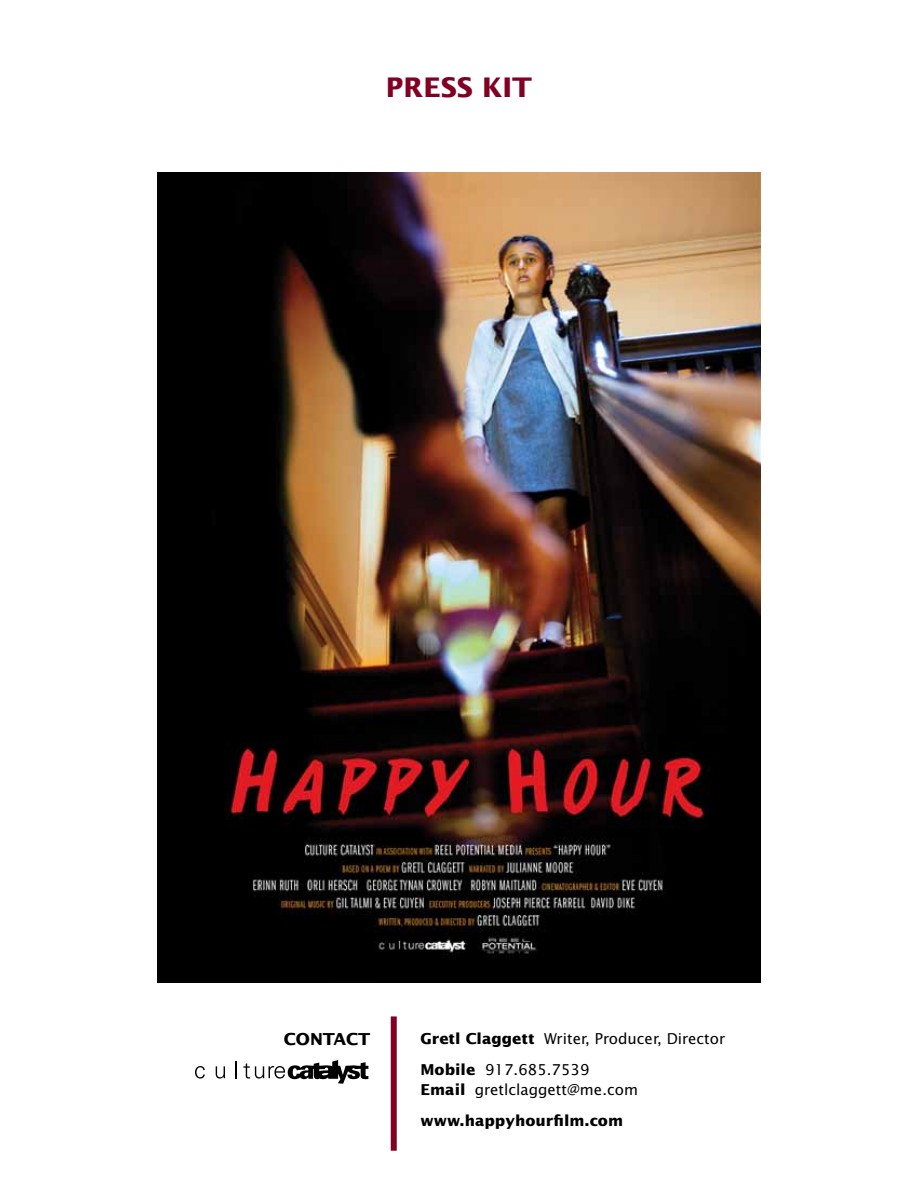
<style>
.page{position:relative;width:918px;height:1188px;background:#fff}
.page>*{position:absolute;margin:0;border:0;box-sizing:border-box;transform-origin:0 0}
.t1{font:700 27px "Lucida Sans";color:#820024}
.t2{font:700 16.5px "Lucida Sans";color:#000}
.t3{font:15px/31.5px "Lucida Sans";color:#000}
.t4{font:700 15px/31.5px "Lucida Sans";color:#000}
.s1{font-weight:700}
.s2{font-weight:400}
</style>
<div class="page">
<div style="left:391px;top:1016px;width:6px;height:135px;background:#820024"></div>
<svg style="left:195px;top:1066px;width:10px;height:13px"></svg>
<svg style="left:216px;top:1066px;width:9px;height:13px"></svg>
<svg style="left:235px;top:1061px;width:2px;height:17px"></svg>
<svg style="left:243px;top:1060px;width:125px;height:24px"></svg>
<img style="left:157px;top:173px;width:604px;height:810px">
<h1 class="t1" style="left:386px;top:71px;width:148px">press kit</h1>
<p class="t2" style="left:284px;top:1029px;width:88px">contact</p>
<p class="t3" style="left:421px;top:1022px;width:306px"><span class="s1">Gretl Claggett</span> Writer, Producer, Director<br><span class="s1">Mobile</span> 917.685.7539</p>
<p class="t4" style="left:421px;top:1073px;width:219px">Email <span class="s2">gretlclaggett@me.com </span>www.happyhourfilm.com</p>
</div>
